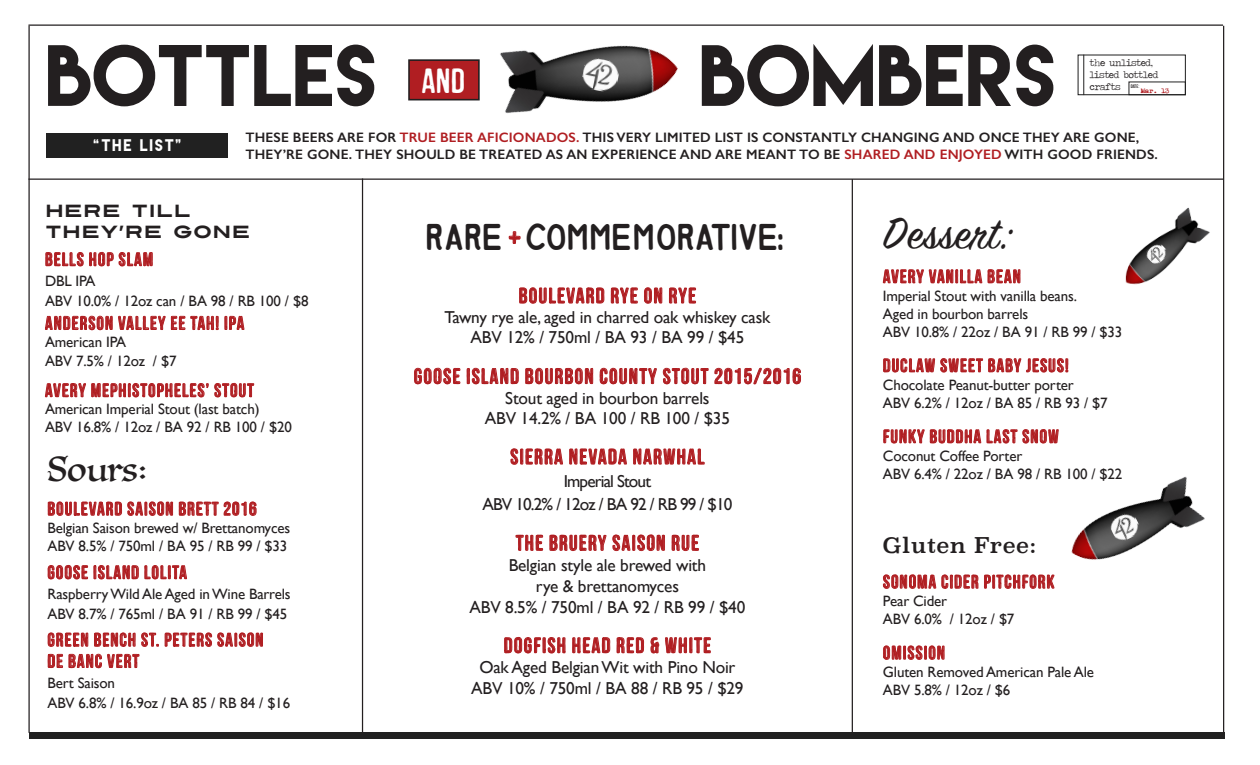
<style>
.page{position:relative;width:1260px;height:765px;background:#fff}
.page>*{position:absolute;margin:0;border:0;box-sizing:border-box;transform-origin:0 0}
.t1{font:77.5px "Lemon Milk";color:#231f20}
.t2{font:48.75px "Sign Painter House Script";letter-spacing:.02em;color:#231f20}
.t3{font:38.88px "Miglia Fur";letter-spacing:-.05em;color:#231f20}
.t4{font:35px "Mocha Mattari";color:#fff}
.t5{font:33.75px "Luminari";color:#231f20}
.t6{font:21.62px "Mocha Mattari";letter-spacing:.06em;color:#b01e22}
.t7{font:21.25px "Superclarendon";letter-spacing:.02em;color:#231f20}
.t8{font:18.75px/21.2px "Mocha Mattari";letter-spacing:.06em;color:#b01e22}
.t9{font:17.5px/21px "Turnpike";letter-spacing:.02em;color:#231f20}
.t10{font:17.25px/20.8px "Gill Sans";letter-spacing:-.01em;color:#231f20;text-align:center}
.t11{font:17.25px "Gill Sans";letter-spacing:-.05em;color:#231f20}
.t12{font:15px/18px "Gill Sans";letter-spacing:-.01em;color:#231f20}
.t13{font:15px "Lemon Milk";letter-spacing:.12em;color:#fff}
.t14{font:600 13.75px/17.5px "Gill Sans";letter-spacing:.01em;color:#231f20}
.t15{font:9.88px/11.9px "Traveling Typewriter";letter-spacing:-.04em;color:#231f20}
.t16{font:700 8.12px "Ieicester";color:#b01e22}
.t17{font:5.12px "Mocha Mattari";color:#231f20}
.s1{color:#b01e22}
.s2{font-family:"Mocha Mattari";font-size:34px;color:#b01e22}
</style>
<div class="page">
<div style="left:29px;top:733px;width:1195px;height:6px;background:#212121"></div>
<div style="left:409px;top:60px;width:70px;height:40px;background:#b01e22"></div>
<div style="left:408px;top:59px;width:72px;height:41px;border:2px solid #231f20"></div>
<img style="left:459px;top:24px;width:234px;height:155px">
<img style="left:580px;top:56px;width:41px;height:38px">
<div style="left:1078px;top:55px;width:108px;height:40px;border:1px solid #212121"></div>
<div style="left:1129px;top:82px;width:57px;height:13px;border:1px solid #212121"></div>
<hr style="left:1083px;top:55px;width:1px;height:40px;background:#212121">
<svg style="left:515px;top:534px;width:28px;height:17px"></svg>
<svg style="left:549px;top:534px;width:116px;height:18px"></svg>
<svg style="left:671px;top:534px;width:28px;height:17px"></svg>
<svg style="left:504px;top:636px;width:62px;height:18px"></svg>
<svg style="left:572px;top:637px;width:38px;height:17px"></svg>
<svg style="left:616px;top:637px;width:28px;height:17px"></svg>
<svg style="left:650px;top:637px;width:9px;height:17px"></svg>
<svg style="left:665px;top:637px;width:46px;height:17px"></svg>
<svg style="left:48px;top:501px;width:125px;height:15px"></svg>
<svg style="left:179px;top:501px;width:78px;height:15px"></svg>
<svg style="left:47px;top:565px;width:140px;height:15px"></svg>
<svg style="left:165px;top:632px;width:98px;height:15px"></svg>
<svg style="left:47px;top:632px;width:112px;height:37px"></svg>
<svg style="left:883px;top:269px;width:138px;height:15px"></svg>
<svg style="left:883px;top:358px;width:186px;height:15px"></svg>
<svg style="left:883px;top:429px;width:176px;height:15px"></svg>
<svg style="left:883px;top:574px;width:172px;height:15px"></svg>
<svg style="left:883px;top:645px;width:62px;height:15px"></svg>
<hr style="left:28px;top:25px;width:1195px;height:1px;background:#231f20">
<hr style="left:28px;top:179px;width:1195px;height:1px;background:#231f20">
<div style="left:46px;top:133px;width:182px;height:25px;background:#212121"></div>
<hr style="left:1223px;top:26px;width:1px;height:707px;background:#231f20">
<hr style="left:28px;top:26px;width:2px;height:707px;background:#231f20">
<svg style="left:414px;top:231px;width:387px;height:234px"></svg>
<svg style="left:45px;top:251px;width:108px;height:16px"></svg>
<svg style="left:45px;top:315px;width:200px;height:16px"></svg>
<svg style="left:45px;top:382px;width:209px;height:16px"></svg>
<hr style="left:362px;top:179px;width:1px;height:554px;background:#231f20">
<hr style="left:852px;top:179px;width:1px;height:554px;background:#231f20">
<img style="left:1071px;top:476px;width:134px;height:84px">
<img style="left:1107px;top:510px;width:36px;height:34px">
<img style="left:1125px;top:207px;width:85px;height:78px">
<img style="left:1144px;top:241px;width:26px;height:26px">
<p class="t1" style="left:45px;top:22px;width:333px">BOTTLES</p>
<p class="t4" style="left:421px;top:62px;width:45px">AND</p>
<p class="t1" style="left:699px;top:22px;width:359px">BOMBERS</p>
<p class="t15" style="left:1089px;top:57px;width:71px">the unlisted, listed bottled crafts</p>
<p class="t17" style="left:1131px;top:83px;width:10px">DATE:</p>
<p class="t16" style="left:1141px;top:86px;width:30px">Mar. 13</p>
<p class="t13" style="left:94px;top:135px;width:89px">“THE LIST”</p>
<p class="t14" style="left:246px;top:128px;width:914px">THESE BEERS ARE FOR <span class="s1">TRUE BEER AFICIONADOS.</span> THIS VERY LIMITED LIST IS CONSTANTLY CHANGING AND ONCE THEY ARE GONE,<br>THEY’RE GONE. THEY SHOULD BE TREATED AS AN EXPERIENCE AND ARE MEANT TO BE <span class="s1">SHARED AND ENJOYED</span> WITH GOOD FRIENDS.</p>
<p class="t9" style="left:45px;top:200px;width:207px">HERE TILL<br>THEY’RE GONE</p>
<p class="t8" style="left:45px;top:248px;width:110px">BELLS HOP SLAM</p>
<p class="t12" style="left:45px;top:272px;width:52px">DBL IPA</p>
<p class="t12" style="left:45px;top:292px;width:265px">ABV 10.0% / 12oz can / BA 98 / RB 100 / $8</p>
<p class="t8" style="left:45px;top:312px;width:201px">ANDERSON VALLEY EE TAH! IPA</p>
<p class="t12" style="left:45px;top:333px;width:83px">American IPA</p>
<p class="t12" style="left:45px;top:351px;width:133px">ABV 7.5% / 12oz / $7</p>
<p class="t8" style="left:45px;top:379px;width:18px">AVERY</p>
<p class="t8" style="left:91px;top:379px;width:83px">MEPHISTOPHELES</p>
<p class="t8" style="left:206px;top:379px;width:26px">’ STOUT</p>
<p class="t12" style="left:45px;top:400px;width:216px">American Imperial Stout (last batch)</p>
<p class="t12" style="left:45px;top:418px;width:248px">ABV 16.8% / 12oz / BA 92 / RB 100 / $20</p>
<p class="t5" style="left:47px;top:441px;width:100px">Sours:</p>
<p class="t8" style="left:48px;top:498px;width:211px">BOULEVARD SAISON BRETT 2016</p>
<p class="t12" style="left:48px;top:519px;width:244px">Belgian Saison brewed w/ Brettanomyces</p>
<p class="t12" style="left:48px;top:537px;width:241px">ABV 8.5% / 750ml / BA 95 / RB 99 / $33</p>
<p class="t8" style="left:48px;top:562px;width:141px">GOOSE ISLAND LOLITA</p>
<p class="t12" style="left:48px;top:585px;width:245px">Raspberry Wild Ale Aged in Wine Barrels</p>
<p class="t12" style="left:48px;top:605px;width:241px">ABV 8.7% / 765ml / BA 91 / RB 99 / $45</p>
<p class="t8" style="left:48px;top:629px;width:18px">GREEN</p>
<p class="t8" style="left:48px;top:629px;width:217px;text-indent:46px">BENCH ST. PETERS SAISON<br>DE BANC VERT</p>
<p class="t12" style="left:48px;top:673px;width:69px">Bert Saison</p>
<p class="t12" style="left:48px;top:693px;width:244px">ABV 6.8% / 16.9oz / BA 85 / RB 84 / $16</p>
<p class="t3" style="left:427px;top:213px;width:362px">RARE <span class="s2">+</span> COMMEMORATIVE:</p>
<p class="t6" style="left:519px;top:284px;width:179px">BOULEVARD RYE ON RYE</p>
<p class="t10" style="left:444px;top:307px;width:328px">Tawny rye ale, aged in charred oak whiskey cask</p>
<p class="t10" style="left:471px;top:327px;width:275px">ABV 12% / 750ml / BA 93 / BA 99 / $45</p>
<p class="t6" style="left:414px;top:364px;width:389px">GOOSE ISLAND BOURBON COUNTY STOUT 2015/2016</p>
<p class="t10" style="left:485px;top:388px;width:247px;line-height:20.1px">Stout aged in bourbon barrels<br>ABV 14.2% / BA 100 / RB 100 / $35</p>
<p class="t6" style="left:510px;top:445px;width:196px">SIERRA NEVADA NARWHAL</p>
<p class="t11" style="left:564px;top:471px;width:89px">Imperial Stout</p>
<p class="t11" style="left:482px;top:494px;width:252px">ABV 10.2% / 12oz / BA 92 / RB 99 / $10</p>
<p class="t6" style="left:516px;top:531px;width:185px">THE BRUERY SAISON RUE</p>
<p class="t10" style="left:469px;top:555px;width:277px">Belgian style ale brewed with<br>rye &amp; brettanomyces<br>ABV 8.5% / 750ml / BA 92 / RB 99 / $40</p>
<p class="t6" style="left:504px;top:633px;width:209px">DOGFISH HEAD RED &amp; WHITE</p>
<p class="t10" style="left:471px;top:657px;width:274px">Oak Aged Belgian Wit with Pino Noir<br>ABV 10% / 750ml / BA 88 / RB 95 / $29</p>
<p class="t2" style="left:883px;top:203px;width:131px">Dessert:</p>
<p class="t8" style="left:883px;top:266px;width:139px">AVERY VANILLA BEAN</p>
<p class="t12" style="left:883px;top:287px;width:196px">Imperial Stout with vanilla beans.</p>
<p class="t12" style="left:883px;top:305px;width:241px">Aged in bourbon barrels<br>ABV 10.8% / 22oz / BA 91 / RB 99 / $33</p>
<p class="t8" style="left:883px;top:355px;width:187px">DUCLAW SWEET BABY JESUS!</p>
<p class="t12" style="left:883px;top:376px;width:226px">Chocolate Peanut-butter porter<br>ABV 6.2% / 12oz / BA 85 / RB 93 / $7</p>
<p class="t8" style="left:883px;top:426px;width:167px">FUNKY BUDDHA LAST SNOW</p>
<p class="t12" style="left:883px;top:447px;width:241px">Coconut Coffee Porter<br>ABV 6.4% / 22oz / BA 98 / RB 100 / $22</p>
<p class="t7" style="left:883px;top:531px;width:155px">Gluten Free:</p>
<p class="t8" style="left:883px;top:571px;width:164px">SONOMA CIDER PITCHFORK</p>
<p class="t12" style="left:883px;top:592px;width:133px">Pear Cider<br>ABV 6.0% / 12oz / $7</p>
<p class="t8" style="left:883px;top:642px;width:64px">OMISSION</p>
<p class="t12" style="left:883px;top:663px;width:213px">Gluten Removed American Pale Ale<br>ABV 5.8% / 12oz / $6</p>
</div>
